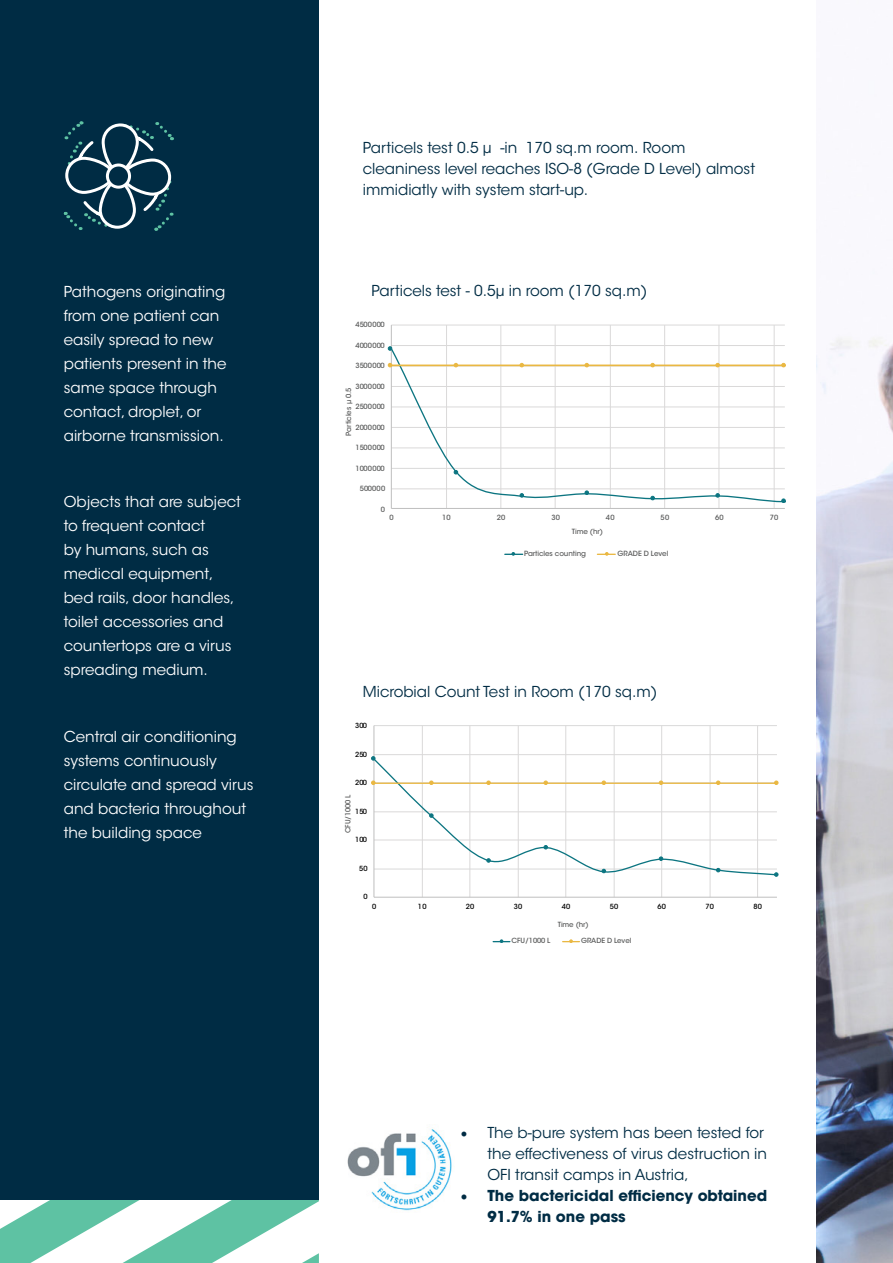
<style>
.page{position:relative;width:893px;height:1263px;background:#fff}
.page>*{position:absolute;margin:0;border:0;box-sizing:border-box;transform-origin:0 0}
.t1{font:15px/24px "ITC Avant Garde Std";color:#fff}
.t2{font:15px/21px "ITC Avant Garde Std";color:#002c44}
.t3{font:700 15px/21px "ITC Avant Garde Std";color:#002c44}
.t4{font:500 7.05px "ITC Avant Garde Std";letter-spacing:-.01em;color:#595a5a}
.t5{font:500 7.05px "ITC Avant Garde Std";letter-spacing:.035em;color:#595a5a}
.t6{font:500 7.05px "ITC Avant Garde Std";letter-spacing:.035em;color:#000}
.s1{font-family:"Adobe Hebrew";font-size:18px}
</style>
<div class="page">
<svg style="left:0;top:1199px;width:319px;height:64px"></svg>
<div style="left:0;top:0;width:319px;height:1199px;background:#002c44"></div>
<svg style="left:63px;top:121px;width:111px;height:110px"></svg>
<img style="left:816px;top:337px;width:77px;height:926px">
<img style="left:347px;top:1129px;width:105px;height:82px">
<hr style="left:391px;top:345px;width:394px;height:1px;background:#dad9d9">
<hr style="left:391px;top:325px;width:394px;height:1px;background:#dad9d9">
<hr style="left:446px;top:325px;width:1px;height:183px;background:#dad9d9">
<hr style="left:500px;top:325px;width:1px;height:183px;background:#dad9d9">
<hr style="left:555px;top:325px;width:1px;height:183px;background:#dad9d9">
<hr style="left:610px;top:325px;width:1px;height:183px;background:#dad9d9">
<hr style="left:664px;top:325px;width:1px;height:183px;background:#dad9d9">
<hr style="left:719px;top:325px;width:1px;height:183px;background:#dad9d9">
<hr style="left:774px;top:325px;width:1px;height:183px;background:#dad9d9">
<hr style="left:391px;top:325px;width:1px;height:183px;background:#bfbfbf">
<hr style="left:391px;top:508px;width:394px;height:1px;background:#bfbfbf">
<svg style="left:392px;top:348px;width:393px;height:155px"></svg>
<svg style="left:388px;top:346px;width:4px;height:5px"></svg>
<svg style="left:454px;top:470px;width:4px;height:4px"></svg>
<svg style="left:520px;top:493px;width:4px;height:4px"></svg>
<svg style="left:585px;top:491px;width:4px;height:4px"></svg>
<svg style="left:650px;top:496px;width:5px;height:4px"></svg>
<svg style="left:715px;top:493px;width:5px;height:4px"></svg>
<svg style="left:781px;top:499px;width:5px;height:4px"></svg>
<svg style="left:388px;top:363px;width:4px;height:4px"></svg>
<svg style="left:454px;top:363px;width:4px;height:4px"></svg>
<svg style="left:520px;top:363px;width:4px;height:4px"></svg>
<svg style="left:585px;top:363px;width:4px;height:4px"></svg>
<svg style="left:650px;top:363px;width:5px;height:4px"></svg>
<svg style="left:715px;top:363px;width:5px;height:4px"></svg>
<svg style="left:781px;top:363px;width:5px;height:4px"></svg>
<hr style="left:391px;top:365px;width:393px;height:1px;background:#eab842">
<svg style="left:505px;top:552px;width:18px;height:3px"></svg>
<svg style="left:597px;top:552px;width:18px;height:3px"></svg>
<hr style="left:374px;top:754px;width:403px;height:1px;background:#dad9d9">
<hr style="left:374px;top:725px;width:403px;height:1px;background:#dad9d9">
<hr style="left:422px;top:726px;width:1px;height:171px;background:#dad9d9">
<hr style="left:469px;top:726px;width:1px;height:171px;background:#dad9d9">
<hr style="left:518px;top:726px;width:1px;height:171px;background:#dad9d9">
<hr style="left:565px;top:726px;width:1px;height:171px;background:#dad9d9">
<hr style="left:614px;top:726px;width:1px;height:171px;background:#dad9d9">
<hr style="left:661px;top:726px;width:1px;height:171px;background:#dad9d9">
<hr style="left:710px;top:726px;width:1px;height:171px;background:#dad9d9">
<hr style="left:757px;top:726px;width:1px;height:171px;background:#dad9d9">
<hr style="left:374px;top:726px;width:1px;height:171px;background:#bfbfbf">
<hr style="left:374px;top:897px;width:403px;height:1px;background:#bfbfbf">
<svg style="left:373px;top:758px;width:404px;height:118px"></svg>
<svg style="left:371px;top:756px;width:4px;height:4px"></svg>
<svg style="left:429px;top:813px;width:4px;height:5px"></svg>
<svg style="left:486px;top:858px;width:5px;height:4px"></svg>
<svg style="left:544px;top:845px;width:4px;height:4px"></svg>
<svg style="left:602px;top:869px;width:4px;height:4px"></svg>
<svg style="left:659px;top:857px;width:4px;height:4px"></svg>
<svg style="left:716px;top:868px;width:4px;height:4px"></svg>
<svg style="left:774px;top:872px;width:4px;height:5px"></svg>
<hr style="left:374px;top:782px;width:402px;height:2px;background:#eab842">
<svg style="left:371px;top:781px;width:4px;height:4px"></svg>
<svg style="left:486px;top:781px;width:5px;height:4px"></svg>
<svg style="left:774px;top:781px;width:4px;height:4px"></svg>
<svg style="left:493px;top:939px;width:17px;height:4px"></svg>
<svg style="left:563px;top:939px;width:16px;height:4px"></svg>
<p class="t1" style="left:64px;top:279px;width:164px">Pathogens originating from one patient can easily spread to new patients present in the same space through contact, droplet, or airborne transmission.</p>
<p class="t1" style="left:64px;top:490px;width:179px">Objects that are subject to frequent contact<br>by humans, such as medical equipment, bed rails, door handles, toilet accessories and countertops are a virus spreading medium.</p>
<p class="t1" style="left:64px;top:724px;width:191px">Central air conditioning systems continuously circulate and spread virus and bacteria throughout the building space</p>
<p class="t2" style="left:363px;top:137px;width:394px">Particels test 0.5 µ -in 170 sq.m room. Room cleaniness level reaches ISO-8 (Grade D Level) almost immidiatly with system start-up.</p>
<p class="t2" style="left:371px;top:280px;width:277px">Particels test - 0.5µ in room (170 sq.m)</p>
<p class="t5" style="left:356px;top:320px;width:31px">4500000</p>
<p class="t5" style="left:356px;top:341px;width:31px">4000000</p>
<p class="t5" style="left:356px;top:361px;width:31px">3500000</p>
<p class="t5" style="left:356px;top:382px;width:31px">3000000</p>
<p class="t4" style="left:344px;top:436px;width:50px;rotate:-90deg">Particles µ 0.5</p>
<p class="t5" style="left:356px;top:402px;width:31px">2500000</p>
<p class="t5" style="left:356px;top:423px;width:31px">2000000</p>
<p class="t5" style="left:356px;top:443px;width:31px">1500000</p>
<p class="t5" style="left:356px;top:464px;width:31px">1000000</p>
<p class="t4" style="left:360px;top:484px;width:27px">500000</p>
<p class="t4" style="left:381px;top:505px;width:6px">0</p>
<p class="t4" style="left:390px;top:513px;width:6px">0</p>
<p class="t4" style="left:442px;top:513px;width:10px">10</p>
<p class="t4" style="left:497px;top:513px;width:10px">20</p>
<p class="t4" style="left:551px;top:513px;width:10px">30</p>
<p class="t4" style="left:606px;top:513px;width:10px">40</p>
<p class="t4" style="left:660px;top:513px;width:10px">50</p>
<p class="t4" style="left:715px;top:513px;width:10px">60</p>
<p class="t4" style="left:770px;top:513px;width:10px">70</p>
<p class="t4" style="left:572px;top:527px;width:33px">Time (hr)</p>
<p class="t4" style="left:524px;top:549px;width:63px">Particles counting</p>
<p class="t4" style="left:618px;top:549px;width:52px">GRADE D Level</p>
<p class="t2" style="left:363px;top:682px;width:296px">Microbial Count Test in Room (170 sq.m)</p>
<p class="t6" style="left:355px;top:721px;width:14px">300</p>
<p class="t6" style="left:355px;top:750px;width:14px">250</p>
<p class="t6" style="left:355px;top:778px;width:14px">200</p>
<p class="t4" style="left:343px;top:833px;width:40px;rotate:-90deg">CFU/1000 L</p>
<p class="t6" style="left:355px;top:807px;width:14px">150</p>
<p class="t6" style="left:355px;top:835px;width:14px">100</p>
<p class="t6" style="left:359px;top:864px;width:10px">50</p>
<p class="t6" style="left:363px;top:892px;width:6px">0</p>
<p class="t6" style="left:372px;top:902px;width:6px">0</p>
<p class="t6" style="left:418px;top:902px;width:10px">10</p>
<p class="t6" style="left:466px;top:902px;width:10px">20</p>
<p class="t6" style="left:514px;top:902px;width:10px">30</p>
<p class="t6" style="left:562px;top:902px;width:10px">40</p>
<p class="t6" style="left:610px;top:902px;width:10px">50</p>
<p class="t6" style="left:658px;top:902px;width:10px">60</p>
<p class="t6" style="left:705px;top:902px;width:10px">70</p>
<p class="t6" style="left:753px;top:902px;width:10px">80</p>
<p class="t4" style="left:558px;top:920px;width:32px">Time (hr)</p>
<p class="t4" style="left:511px;top:936px;width:40px">CFU/1000 L</p>
<p class="t4" style="left:581px;top:936px;width:52px">GRADE D Level</p>
<p class="t2" style="left:487px;top:1122px;width:281px;text-indent:-27px"><span class="s1">•</span> The b-pure system has been tested for the effectiveness of virus destruction in<br>OFI transit camps in Austria,</p>
<p class="t3" style="left:487px;top:1185px;width:281px;text-indent:-27px"><span class="s1">•</span> The bactericidal efficiency obtained<br>91.7% in one pass</p>
</div>
